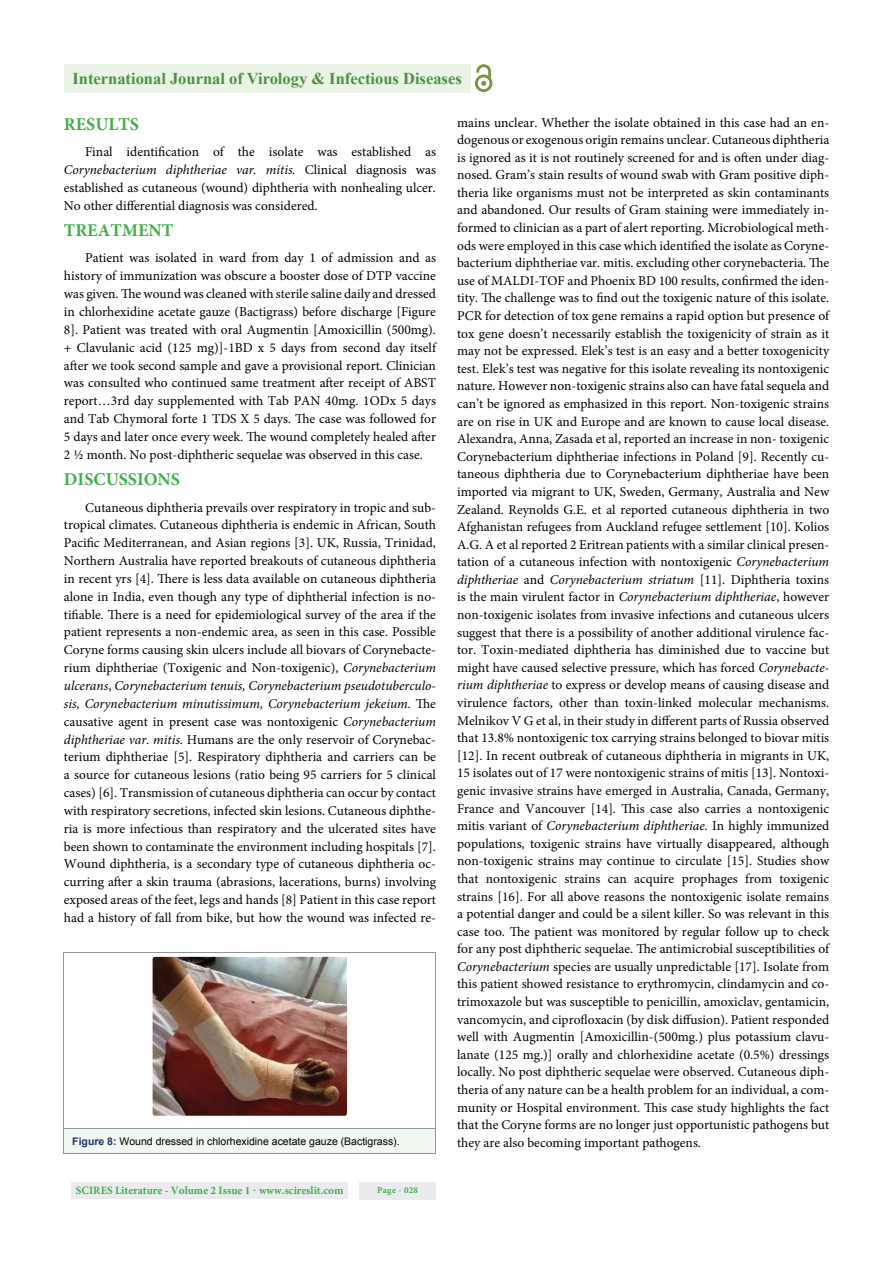
<style>
.page{position:relative;width:893px;height:1263px;background:#fff}
.page>*{position:absolute;margin:0;border:0;box-sizing:border-box;transform-origin:0 0}
.t1{font:700 18px "Minion Pro";color:#41ad49}
.t2{font:700 16.5px "Times New Roman";color:#4d9041}
.t3{font:13.5px/17.5px "Minion Pro";color:#000;text-align:justify}
.t4{font:700 11.25px "Minion Pro";color:#41ad49}
.t5{font:10.5px "Arial";color:#000}
.t6{font:700 9px "Minion Pro";letter-spacing:.03em;color:#41ad49}
.s1{font-style:italic}
.s2{font-weight:700;color:#20336c}
</style>
<div class="page">
<div style="left:64px;top:64px;width:406px;height:29px;background:#eaf3e6"></div>
<img style="left:475px;top:75px;width:17px;height:17px">
<svg style="left:476px;top:64px;width:15px;height:22px"></svg>
<div style="left:72px;top:1182px;width:276px;height:17px;background:#ebeaef"></div>
<div style="left:359px;top:1182px;width:77px;height:17px;background:#ebeaef"></div>
<div style="left:64px;top:1129px;width:372px;height:24px;background:#f0f8f1"></div>
<hr style="left:64px;top:953px;width:372px;height:1px;background:#939598">
<hr style="left:64px;top:1128px;width:372px;height:1px;background:#939598">
<hr style="left:64px;top:1153px;width:372px;height:1px;background:#939598">
<img style="left:153px;top:957px;width:194px;height:159px;border-radius:2px">
<p class="t2" style="left:72px;top:69px;width:391px">International Journal of Virology &amp; Infectious Diseases</p>
<h1 class="t1" style="left:64px;top:117px;width:77px">RESULTS</h1>
<p class="t3" style="left:64px;top:144px;width:374px;text-indent:21px">Final identification of the isolate was established as <span class="s1">Corynebacterium diphtheriae var. mitis.</span> Clinical diagnosis was established as cutaneous (wound) diphtheria with nonhealing ulcer.<br>No other differential diagnosis was considered.</p>
<h1 class="t1" style="left:64px;top:223px;width:111px">TREATMENT</h1>
<p class="t3" style="left:64px;top:250px;width:374px;text-indent:21px">Patient was isolated in ward from day 1 of admission and as history of immunization was obscure a booster dose of DTP vaccine was given. The wound was cleaned with sterile saline daily and dressed in chlorhexidine acetate gauze (Bactigrass) before discharge [Figure 8]. Patient was treated with oral Augmentin [Amoxicillin (500mg). + Clavulanic acid (125 mg)]-1BD x 5 days from second day itself after we took second sample and gave a provisional report. Clinician was consulted who continued same treatment after receipt of ABST report…3rd day supplemented with Tab PAN 40mg. 1ODx 5 days and Tab Chymoral forte 1 TDS X 5 days. The case was followed for 5 days and later once every week. The wound completely healed after 2 ½ month. No post-diphtheric sequelae was observed in this case.</p>
<h1 class="t1" style="left:64px;top:472px;width:118px">DISCUSSIONS</h1>
<p class="t3" style="left:64px;top:499px;width:374px;text-indent:21px">Cutaneous diphtheria prevails over respiratory in tropic and sub&shy;tropical climates. Cutaneous diphtheria is endemic in African, South Pacific Mediterranean, and Asian regions [3]. UK, Russia, Trinidad, Northern Australia have reported breakouts of cutaneous diphtheria in recent yrs [4]. There is less data available on cutaneous diphtheria alone in India, even though any type of diphtherial infection is no&shy;tifiable. There is a need for epidemiological survey of the area if the patient represents a non-endemic area, as seen in this case. Possible Coryne forms causing skin ulcers include all biovars of Corynebacte&shy;rium diphtheriae (Toxigenic and Non-toxigenic), <span class="s1">Corynebacterium ulcerans</span>, <span class="s1">Corynebacterium tenuis, Corynebacterium pseudotuberculo&shy;sis, Corynebacterium minutissimum, Corynebacterium jekeium.</span> The causative agent in present case was nontoxigenic <span class="s1">Corynebacterium diphtheriae var. mitis</span>. Humans are the only reservoir of Corynebac&shy;terium diphtheriae [5]. Respiratory diphtheria and carriers can be a source for cutaneous lesions (ratio being 95 carriers for 5 clinical cases) [6]. Transmission of cutaneous diphtheria can occur by contact with respiratory secretions, infected skin lesions. Cutaneous diphthe&shy;ria is more infectious than respiratory and the ulcerated sites have been shown to contaminate the environment including hospitals [7].<br>Wound diphtheria, is a secondary type of cutaneous diphtheria oc&shy;curring after a skin trauma (abrasions, lacerations, burns) involving exposed areas of the feet, legs and hands [8] Patient in this case report had a history of fall from bike, but how the wound was infected re-</p>
<p class="t3" style="left:457px;top:115px;width:374px">mains unclear. Whether the isolate obtained in this case had an en&shy;dogenous or exogenous origin remains unclear. Cutaneous diphtheria is ignored as it is not routinely screened for and is often under diag&shy;nosed. Gram’s stain results of wound swab with Gram positive diph&shy;theria like organisms must not be interpreted as skin contaminants and abandoned. Our results of Gram staining were immediately in&shy;formed to clinician as a part of alert reporting. Microbiological meth&shy;ods were employed in this case which identified the isolate as Coryne&shy;bacterium diphtheriae var. mitis. excluding other corynebacteria. The use of MALDI-TOF and Phoenix BD 100 results, confirmed the iden&shy;tity. The challenge was to find out the toxigenic nature of this isolate.<br>PCR for detection of tox gene remains a rapid option but presence of tox gene doesn’t necessarily establish the toxigenicity of strain as it may not be expressed. Elek’s test is an easy and a better toxogenicity test. Elek’s test was negative for this isolate revealing its nontoxigenic nature. However non-toxigenic strains also can have fatal sequela and can’t be ignored as emphasized in this report. Non-toxigenic strains are on rise in UK and Europe and are known to cause local disease.<br>Alexandra, Anna, Zasada et al, reported an increase in non- toxigenic Corynebacterium diphtheriae infections in Poland [9]. Recently cu&shy;taneous diphtheria due to Corynebacterium diphtheriae have been imported via migrant to UK, Sweden, Germany, Australia and New Zealand. Reynolds G.E. et al reported cutaneous diphtheria in two Afghanistan refugees from Auckland refugee settlement [10]. Kolios A.G. A et al reported 2 Eritrean patients with a similar clinical presen&shy;tation of a cutaneous infection with nontoxigenic <span class="s1">Corynebacterium diphtheriae</span> and <span class="s1">Corynebacterium striatum</span> [11]. Diphtheria toxins is the main virulent factor in <span class="s1">Corynebacterium diphtheriae</span>, however non-toxigenic isolates from invasive infections and cutaneous ulcers suggest that there is a possibility of another additional virulence fac&shy;tor. Toxin-mediated diphtheria has diminished due to vaccine but might have caused selective pressure, which has forced <span class="s1">Corynebacte&shy;rium diphtheriae</span> to express or develop means of causing disease and virulence factors, other than toxin-linked molecular mechanisms.<br>Melnikov V G et al, in their study in different parts of Russia observed that 13.8% nontoxigenic tox carrying strains belonged to biovar mitis [12]. In recent outbreak of cutaneous diphtheria in migrants in UK, 15 isolates out of 17 were nontoxigenic strains of mitis [13]. Nontoxi&shy;genic invasive strains have emerged in Australia, Canada, Germany, France and Vancouver [14]. This case also carries a nontoxigenic mitis variant of <span class="s1">Corynebacterium diphtheriae.</span> In highly immunized populations, toxigenic strains have virtually disappeared, although non-toxigenic strains may continue to circulate [15]. Studies show that nontoxigenic strains can acquire prophages from toxigenic strains [16]. For all above reasons the nontoxigenic isolate remains a potential danger and could be a silent killer. So was relevant in this case too. The patient was monitored by regular follow up to check for any post diphtheric sequelae. The antimicrobial susceptibilities of <span class="s1">Corynebacterium</span> species are usually unpredictable [17]. Isolate from this patient showed resistance to erythromycin, clindamycin and co&shy;trimoxazole but was susceptible to penicillin, amoxiclav, gentamicin, vancomycin, and ciprofloxacin (by disk diffusion). Patient responded well with Augmentin [Amoxicillin-(500mg.) plus potassium clavu&shy;lanate (125 mg.)] orally and chlorhexidine acetate (0.5%) dressings locally. No post diphtheric sequelae were observed. Cutaneous diph&shy;theria of any nature can be a health problem for an individual, a com&shy;munity or Hospital environment. This case study highlights the fact that the Coryne forms are no longer just opportunistic pathogens but</p>
<p class="t5" style="left:72px;top:1135px;width:329px"><span class="s2">Figure 8:</span> Wound dressed in chlorhexidine acetate gauze (Bactigrass).</p>
<p class="t3" style="left:457px;top:1135px;width:245px">they are also becoming important pathogens.</p>
<p class="t4" style="left:76px;top:1186px;width:269px">SCIRES Literature - Volume 2 Issue 1 - www.scireslit.com</p>
<p class="t6" style="left:377px;top:1186px;width:42px">Page - 028</p>
</div>
